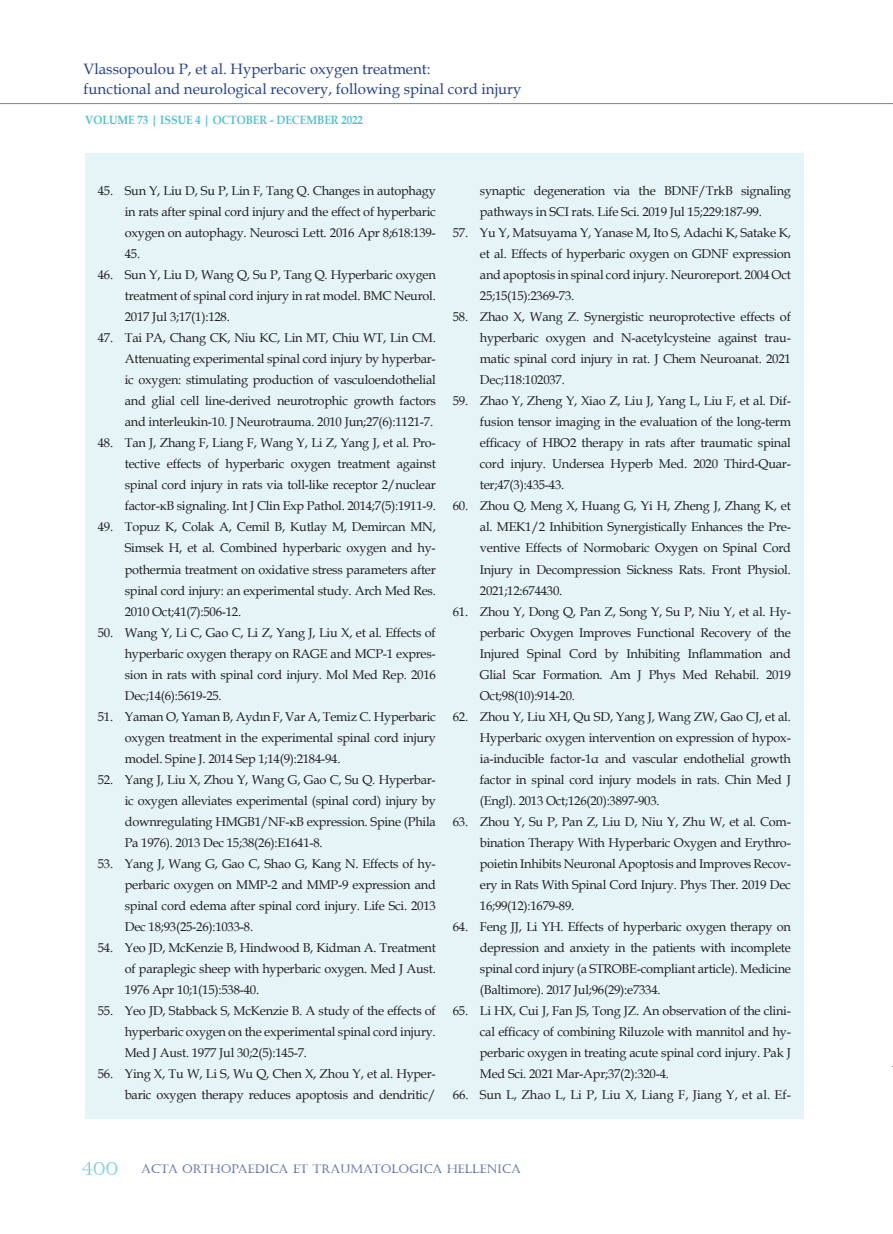
<style>
.page{position:relative;width:893px;height:1234px;background:#fff}
.page>*{position:absolute;margin:0;border:0;box-sizing:border-box;transform-origin:0 0}
.t1{font:18px "Castellar";color:#54c0ce}
.t2{font:15px/20.2px "Book Antiqua";color:#253f8e}
.t3{font:12.75px/21px "Book Antiqua";letter-spacing:-.02em;color:#231f20;text-align:justify}
.t4{font:12.75px "Book Antiqua";color:#231f20}
.t5{font:12px "Castellar";color:#253f8e}
.t6{font:700 12px "Book Antiqua";color:#54c0ce;scale:.9 1}
</style>
<div class="page">
<hr style="left:0;top:103px;width:893px;height:3px;background:#231f20;opacity:.75">
<div style="left:85px;top:153px;width:719px;height:965px;background:#e5f4f6"></div>
<p class="t2" style="left:84px;top:58px;width:439px">Vlassopoulou P, et al. Hyperbaric oxygen treatment:<br>functional and neurological recovery, following spinal cord injury</p>
<p class="t6" style="left:85px;top:111px;width:310px">VOLUME 73 | ISSUE 4 | OCTOBER - DECEMBER 2022</p>
<p class="t3" style="left:125px;top:180px;width:313px;text-indent:-27px">45. Sun Y, Liu D, Su P, Lin F, Tang Q. Changes in autophagy in rats after spinal cord injury and the effect of hyperbaric oxygen on autophagy. Neurosci Lett. 2016 Apr 8;618:139- 45.</p>
<p class="t3" style="left:125px;top:264px;width:313px;text-indent:-27px">46. Sun Y, Liu D, Wang Q, Su P, Tang Q. Hyperbaric oxygen treatment of spinal cord injury in rat model. BMC Neurol.<br>2017 Jul 3;17(1):128.</p>
<p class="t3" style="left:125px;top:327px;width:313px;text-indent:-27px">47. Tai PA, Chang CK, Niu KC, Lin MT, Chiu WT, Lin CM.<br>Attenuating experimental spinal cord injury by hyperbar&shy;ic oxygen: stimulating production of vasculoendothelial and glial cell line-derived neurotrophic growth factors and interleukin-10. J Neurotrauma. 2010 Jun;27(6):1121-7.</p>
<p class="t3" style="left:125px;top:432px;width:313px;text-indent:-27px">48. Tan J, Zhang F, Liang F, Wang Y, Li Z, Yang J, et al. Pro&shy;tective effects of hyperbaric oxygen treatment against spinal cord injury in rats via toll-like receptor 2/nuclear factor-κB signaling. Int J Clin Exp Pathol. 2014;7(5):1911-9.</p>
<p class="t3" style="left:125px;top:516px;width:313px;text-indent:-27px">49. Topuz K, Colak A, Cemil B, Kutlay M, Demircan MN, Simsek H, et al. Combined hyperbaric oxygen and hy&shy;pothermia treatment on oxidative stress parameters after spinal cord injury: an experimental study. Arch Med Res.<br>2010 Oct;41(7):506-12.</p>
<p class="t3" style="left:125px;top:621px;width:313px;text-indent:-27px">50. Wang Y, Li C, Gao C, Li Z, Yang J, Liu X, et al. Effects of hyperbaric oxygen therapy on RAGE and MCP-1 expres&shy;sion in rats with spinal cord injury. Mol Med Rep. 2016<br>Dec;14(6):5619-25.</p>
<p class="t3" style="left:125px;top:705px;width:313px;text-indent:-27px">51. Yaman O, Yaman B, Aydın F, Var A, Temiz C. Hyperbaric oxygen treatment in the experimental spinal cord injury model. Spine J. 2014 Sep 1;14(9):2184-94.</p>
<p class="t3" style="left:125px;top:768px;width:313px;text-indent:-27px">52. Yang J, Liu X, Zhou Y, Wang G, Gao C, Su Q. Hyperbar&shy;ic oxygen alleviates experimental (spinal cord) injury by downregulating HMGB1/NF-κB expression. Spine (Phila Pa 1976). 2013 Dec 15;38(26):E1641-8.</p>
<p class="t3" style="left:125px;top:852px;width:313px;text-indent:-27px">53. Yang J, Wang G, Gao C, Shao G, Kang N. Effects of hy&shy;perbaric oxygen on MMP-2 and MMP-9 expression and spinal cord edema after spinal cord injury. Life Sci. 2013<br>Dec 18;93(25-26):1033-8.</p>
<p class="t3" style="left:125px;top:936px;width:313px;text-indent:-27px">54. Yeo JD, McKenzie B, Hindwood B, Kidman A. Treatment of paraplegic sheep with hyperbaric oxygen. Med J Aust.<br>1976 Apr 10;1(15):538-40.</p>
<p class="t3" style="left:125px;top:999px;width:313px;text-indent:-27px">55. Yeo JD, Stabback S, McKenzie B. A study of the effects of hyperbaric oxygen on the experimental spinal cord injury.<br>Med J Aust. 1977 Jul 30;2(5):145-7.</p>
<p class="t3" style="left:98px;top:1062px;width:340px;text-align:right">56. Ying X, Tu W, Li S, Wu Q, Chen X, Zhou Y, et al. Hyper&shy;baric oxygen therapy reduces apoptosis and dendritic/</p>
<p class="t3" style="left:480px;top:180px;width:313px">synaptic degeneration via the BDNF/TrkB signaling pathways in SCI rats. Life Sci. 2019 Jul 15;229:187-99.</p>
<p class="t3" style="left:480px;top:222px;width:313px;text-indent:-27px">57. Yu Y, Matsuyama Y, Yanase M, Ito S, Adachi K, Satake K, et al. Effects of hyperbaric oxygen on GDNF expression and apoptosis in spinal cord injury. Neuroreport. 2004 Oct 25;15(15):2369-73.</p>
<p class="t3" style="left:480px;top:306px;width:313px;text-indent:-27px">58. Zhao X, Wang Z. Synergistic neuroprotective effects of hyperbaric oxygen and N-acetylcysteine against trau&shy;matic spinal cord injury in rat. J Chem Neuroanat. 2021<br>Dec;118:102037.</p>
<p class="t3" style="left:480px;top:390px;width:313px;text-indent:-27px">59. Zhao Y, Zheng Y, Xiao Z, Liu J, Yang L, Liu F, et al. Dif&shy;fusion tensor imaging in the evaluation of the long-term efficacy of HBO2 therapy in rats after traumatic spinal cord injury. Undersea Hyperb Med. 2020 Third-Quar&shy;ter;47(3):435-43.</p>
<p class="t3" style="left:480px;top:495px;width:313px;text-indent:-27px">60. Zhou Q, Meng X, Huang G, Yi H, Zheng J, Zhang K, et al. MEK1/2 Inhibition Synergistically Enhances the Pre&shy;ventive Effects of Normobaric Oxygen on Spinal Cord Injury in Decompression Sickness Rats. Front Physiol.<br>2021;12:674430.</p>
<p class="t3" style="left:480px;top:600px;width:313px;text-indent:-27px">61. Zhou Y, Dong Q, Pan Z, Song Y, Su P, Niu Y, et al. Hy&shy;perbaric Oxygen Improves Functional Recovery of the Injured Spinal Cord by Inhibiting Inflammation and Glial Scar Formation. Am J Phys Med Rehabil. 2019<br>Oct;98(10):914-20.</p>
<p class="t3" style="left:480px;top:705px;width:313px;text-indent:-27px">62. Zhou Y, Liu XH, Qu SD, Yang J, Wang ZW, Gao CJ, et al.<br>Hyperbaric oxygen intervention on expression of hypox&shy;ia-inducible factor-1α and vascular endothelial growth factor in spinal cord injury models in rats. Chin Med J (Engl). 2013 Oct;126(20):3897-903.</p>
<p class="t3" style="left:480px;top:810px;width:313px;text-indent:-27px">63. Zhou Y, Su P, Pan Z, Liu D, Niu Y, Zhu W, et al. Com&shy;bination Therapy With Hyperbaric Oxygen and Erythro&shy;poietin Inhibits Neuronal Apoptosis and Improves Recov&shy;ery in Rats With Spinal Cord Injury. Phys Ther. 2019 Dec 16;99(12):1679-89.</p>
<p class="t3" style="left:480px;top:915px;width:313px;text-indent:-27px">64. Feng JJ, Li YH. Effects of hyperbaric oxygen therapy on depression and anxiety in the patients with incomplete spinal cord injury (a STROBE-compliant article). Medicine (Baltimore). 2017 Jul;96(29):e7334.</p>
<p class="t3" style="left:480px;top:999px;width:313px;text-indent:-27px">65. Li HX, Cui J, Fan JS, Tong JZ. An observation of the clini&shy;cal efficacy of combining Riluzole with mannitol and hy&shy;perbaric oxygen in treating acute spinal cord injury. Pak J Med Sci. 2021 Mar-Apr;37(2):320-4.</p>
<p class="t4" style="left:453px;top:1085px;width:340px">66. Sun L, Zhao L, Li P, Liu X, Liang F, Jiang Y, et al. Ef-</p>
<h1 class="t1" style="left:82px;top:1157px;width:38px">400</h1>
<p class="t5" style="left:141px;top:1161px;width:381px">ACTA ORTHOPAEDICA ET TRAUMATOLOGICA HELLENICA</p>
</div>
